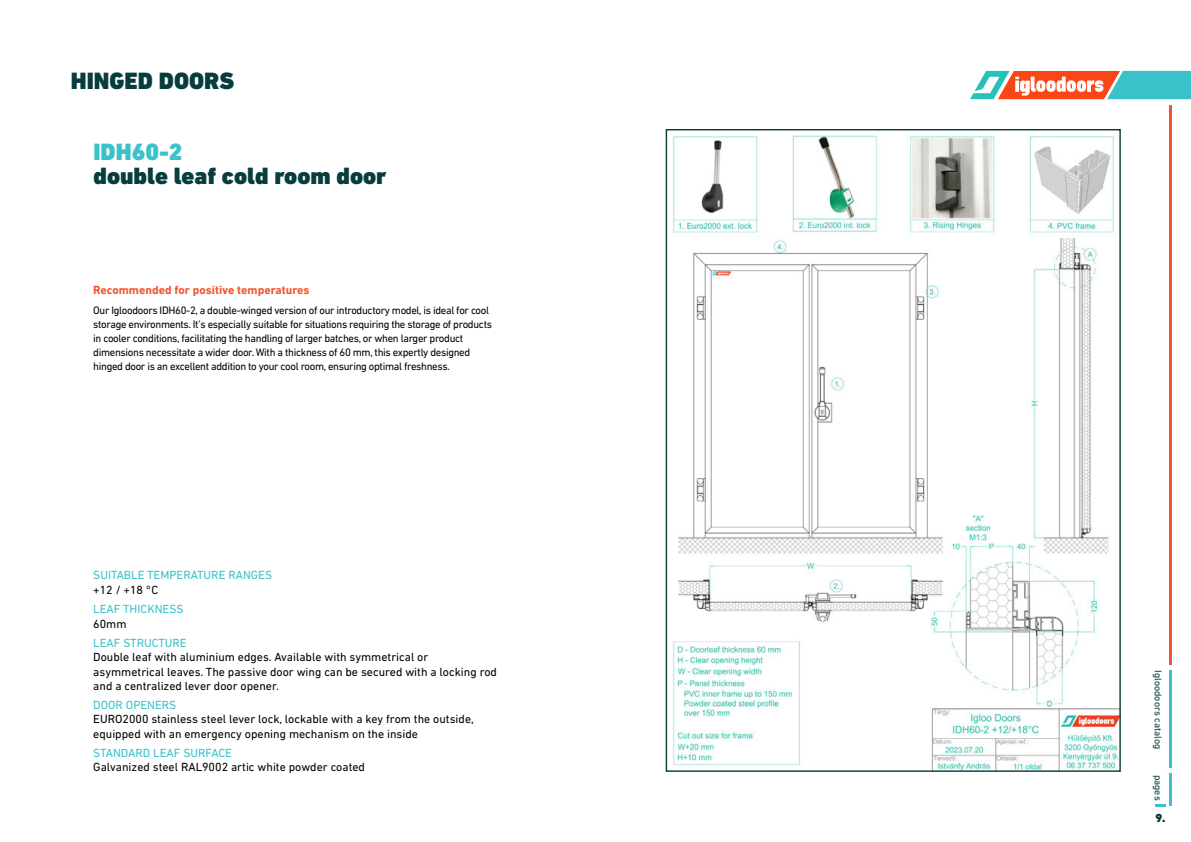
<style>
.page{position:relative;width:1191px;height:842px;background:#fff}
.page>*{position:absolute;margin:0;border:0;box-sizing:border-box;transform-origin:0 0}
.t1{font:900 24px "DIN Next LT Pro";color:#083d3d}
.t2{font:900 24px "DIN Next LT Pro";color:#3bc1ca}
.t3{font:12px/14.4px "DIN Next LT Pro";color:#000}
.t4{font:12px "DIN Next LT Pro";color:#3bc1ca}
.t5{font:700 12px "DIN Next LT Pro";color:#f15630}
.t6{font:900 12px "DIN Next LT Pro";color:#043c3d}
.t7{font:11px/14px "DIN Next LT Pro";letter-spacing:-.03em;color:#000101}
.t8{font:10px "DIN Next LT Pro";color:#043c3d}
</style>
<div class="page">
<img style="left:667px;top:131px;width:451px;height:639px">
<svg style="left:970px;top:71px;width:221px;height:28px"></svg>
<hr style="left:1169px;top:670px;width:2px;height:97px;background:#3bc1ca">
<hr style="left:1169px;top:105px;width:2px;height:559px;background:#f15630">
<svg style="left:1155px;top:804px;width:10px;height:2px"></svg>
<hr style="left:1169px;top:773px;width:2px;height:33px;background:#3bc1ca">
<h1 class="t1" style="left:71px;top:67px;width:165px">HINGED DOORS</h1>
<h1 class="t2" style="left:93px;top:137px;width:91px">IDH60-2</h1>
<h1 class="t1" style="left:93px;top:161px;width:295px">double leaf cold room door</h1>
<p class="t5" style="left:93px;top:283px;width:218px">Recommended for positive temperatures</p>
<p class="t7" style="left:93px;top:303px;width:400px">Our Igloodoors IDH60-2, a double-winged version of our introductory model, is ideal for cool storage environments. It’s especially suitable for situations requiring the storage of products in cooler conditions, facilitating the handling of larger batches, or when larger product dimensions necessitate a wider door. With a thickness of 60 mm, this expertly designed hinged door is an excellent addition to your cool room, ensuring optimal freshness.</p>
<p class="t4" style="left:93px;top:568px;width:180px">SUITABLE TEMPERATURE RANGES</p>
<p class="t3" style="left:93px;top:583px;width:66px">+12 / +18 °C</p>
<p class="t4" style="left:93px;top:602px;width:92px">LEAF THICKNESS</p>
<p class="t3" style="left:93px;top:616px;width:35px">60mm</p>
<p class="t4" style="left:93px;top:636px;width:95px">LEAF STRUCTURE</p>
<p class="t3" style="left:93px;top:650px;width:405px">Double leaf with aluminium edges. Available with symmetrical or asymmetrical leaves. The passive door wing can be secured with a locking rod and a centralized lever door opener.</p>
<p class="t4" style="left:93px;top:698px;width:85px">DOOR OPENERS</p>
<p class="t3" style="left:93px;top:712px;width:382px">EURO2000 stainless steel lever lock, lockable with a key from the outside, equipped with an emergency opening mechanism on the inside</p>
<p class="t4" style="left:93px;top:746px;width:140px">STANDARD LEAF SURFACE</p>
<p class="t3" style="left:93px;top:760px;width:273px">Galvanized steel RAL9002 artic white powder coated</p>
<p class="t8" style="left:1164px;top:670px;width:81px;rotate:90deg">Igloodoors catalog</p>
<p class="t8" style="left:1164px;top:774px;width:27px;rotate:90deg">pages</p>
<p class="t6" style="left:1155px;top:811px;width:12px">9.</p>
</div>
